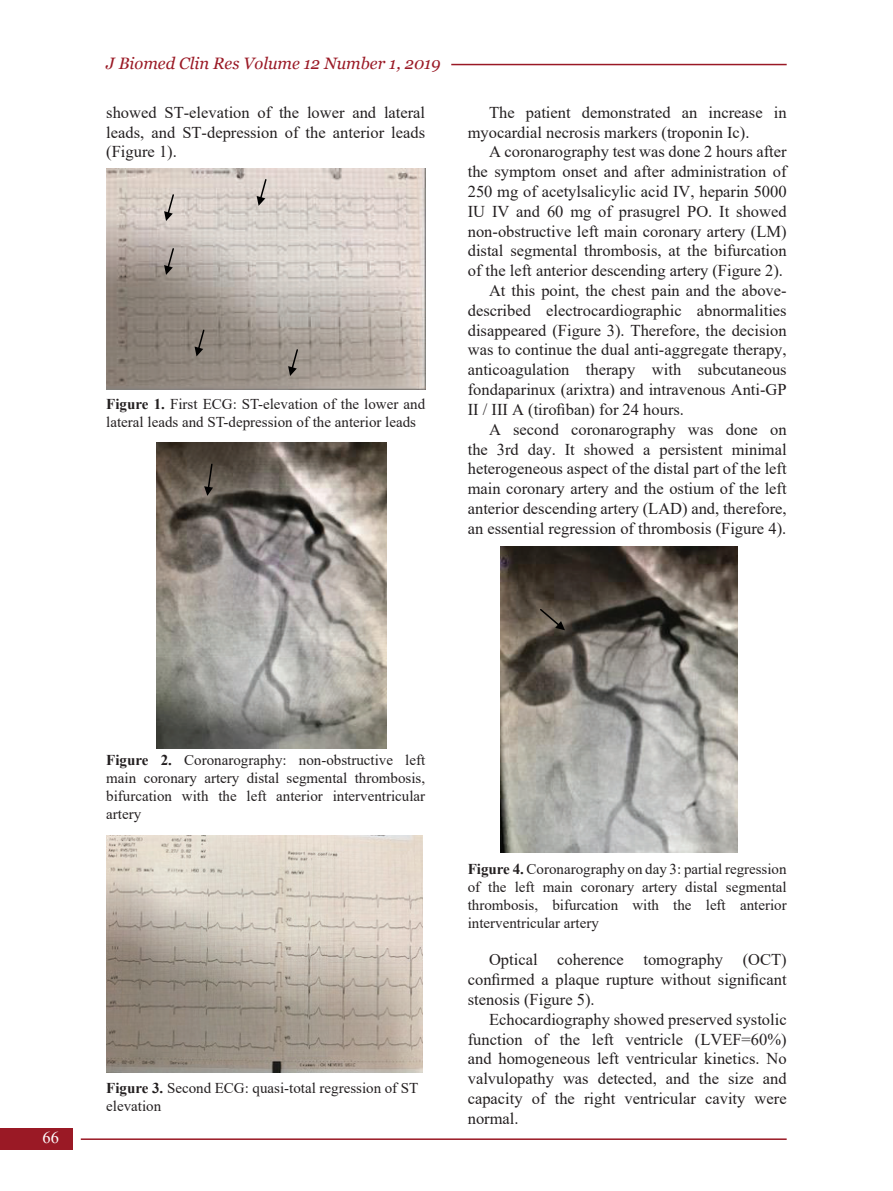
<style>
.page{position:relative;width:893px;height:1191px;background:#fff}
.page>*{position:absolute;margin:0;border:0;box-sizing:border-box;transform-origin:0 0}
.OSN{font:16.5px/19.8px "Times New Roman";color:#231f20;text-align:justify}
.t1{font:italic 16.5px "Georgia";color:#9a1925}
.t2{font:16.5px "Times New Roman";color:#fff}
.Tabl_Fig{font:15px/18px "Times New Roman";color:#231f20}
.s1{font-weight:700}
</style>
<div class="page">
<hr style="left:81px;top:1138px;width:706px;height:2px;background:#9a1925">
<div style="left:0;top:1128px;width:72px;height:21px;background:#9a1925"></div>
<hr style="left:451px;top:64px;width:336px;height:1px;background:#9a1925">
<img style="left:106px;top:169px;width:319px;height:220px">
<img style="left:157px;top:442px;width:229px;height:306px">
<img style="left:106px;top:835px;width:317px;height:237px">
<img style="left:500px;top:546px;width:238px;height:307px">
<svg style="left:288px;top:349px;width:11px;height:27px"></svg>
<svg style="left:204px;top:464px;width:10px;height:32px"></svg>
<svg style="left:540px;top:609px;width:25px;height:21px"></svg>
<svg style="left:195px;top:330px;width:11px;height:26px"></svg>
<svg style="left:164px;top:194px;width:11px;height:27px"></svg>
<svg style="left:257px;top:179px;width:11px;height:27px"></svg>
<svg style="left:164px;top:248px;width:11px;height:27px"></svg>
<p class="t1" style="left:106px;top:53px;width:336px">J Biomed Clin Res Volume 12 Number 1, 2019</p>
<p class="OSN" style="left:106px;top:102px;width:320px">showed ST-elevation of the lower and lateral leads, and ST-depression of the anterior leads (Figure 1).</p>
<p class="OSN" style="left:468px;top:102px;width:320px;text-indent:21px">The patient demonstrated an increase in myocardial necrosis markers (troponin Ic).</p>
<p class="OSN" style="left:468px;top:141px;width:320px;text-indent:21px">A coronarography test was done 2 hours after the symptom onset and after administration of 250 mg of acetylsalicylic acid IV, heparin 5000<br>IU IV and 60 mg of prasugrel PO. It showed non-obstructive left main coronary artery (LM) distal segmental thrombosis, at the bifurcation of the left anterior descending artery (Figure 2).</p>
<p class="OSN" style="left:468px;top:280px;width:320px;text-indent:21px">At this point, the chest pain and the above&shy;described electrocardiographic abnormalities disappeared (Figure 3). Therefore, the decision was to continue the dual anti-aggregate therapy, anticoagulation therapy with subcutaneous fondaparinux (arixtra) and intravenous Anti-GP II / III A (tirofiban) for 24 hours.</p>
<p class="OSN" style="left:468px;top:419px;width:320px;text-indent:21px">A second coronarography was done on the 3rd day. It showed a persistent minimal heterogeneous aspect of the distal part of the left main coronary artery and the ostium of the left anterior descending artery (LAD) and, therefore, an essential regression of thrombosis (Figure 4).</p>
<p class="Tabl_Fig" style="left:106px;top:395px;width:320px"><span class="s1">Figure 1.</span> First ECG: ST-elevation of the lower and lateral leads and ST-depression of the anterior leads</p>
<p class="t2" style="left:43px;top:1126px;width:18px">66</p>
<p class="Tabl_Fig" style="left:106px;top:751px;width:320px;text-align:justify"><span class="s1">Figure 2.</span> Coronarography: non-obstructive left main coronary artery distal segmental thrombosis, bifurcation with the left anterior interventricular artery</p>
<p class="Tabl_Fig" style="left:106px;top:1078px;width:314px"><span class="s1">Figure 3.</span> Second ECG: quasi-total regression of ST elevation</p>
<p class="Tabl_Fig" style="left:468px;top:859px;width:320px;text-align:justify"><span class="s1">Figure 4.</span> Coronarography on day 3: partial regression of the left main coronary artery distal segmental thrombosis, bifurcation with the left anterior interventricular artery</p>
<p class="OSN" style="left:468px;top:949px;width:320px;text-indent:21px">Optical coherence tomography (OCT) confirmed a plaque rupture without significant stenosis (Figure 5).</p>
<p class="OSN" style="left:468px;top:1008px;width:320px;text-indent:21px">Echocardiography showed preserved systolic function of the left ventricle (LVEF=60%) and homogeneous left ventricular kinetics. No valvulopathy was detected, and the size and capacity of the right ventricular cavity were normal.</p>
</div>
